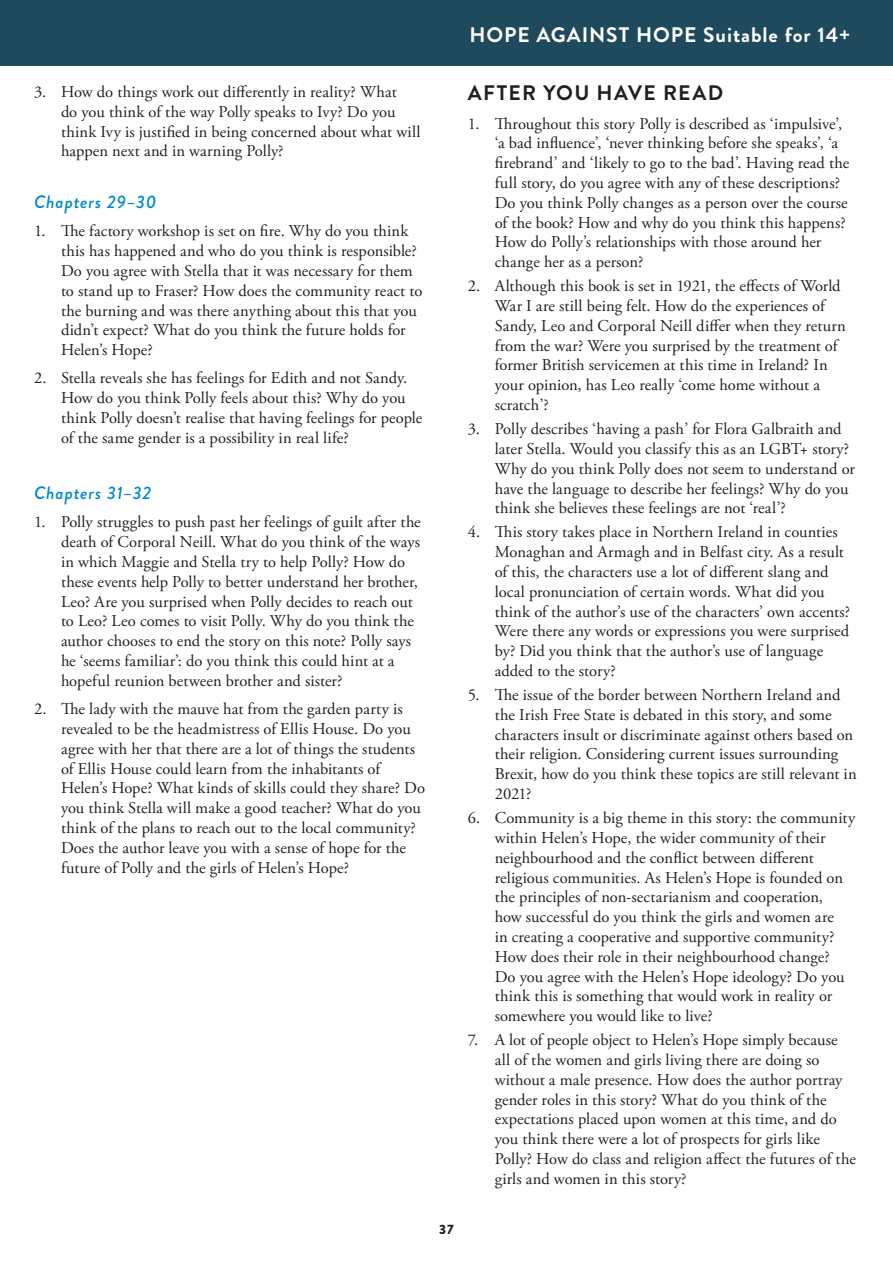
<style>
.page{position:relative;width:893px;height:1263px;background:#fff}
.page>*{position:absolute;margin:0;border:0;box-sizing:border-box;transform-origin:0 0}
.t1{font:700 21px "Brandon Grotesque";letter-spacing:.045em;color:#fff}
.t2{font:700 21px "Brandon Grotesque";letter-spacing:.065em;color:#231f20}
.t3{font:italic 500 18px "Brandon Grotesque";letter-spacing:.04em;color:#0089cf}
.t4{font:16.5px/19.8px "Adobe Garamond Pro";letter-spacing:.005em;color:#231f20}
.t5{font:900 13.5px "Brandon Grotesque";color:#231f20}
</style>
<div class="page">
<div style="left:0;top:0;width:893px;height:65px;background:#1f495c"></div>
<p class="t1" style="left:469px;top:20px;width:383px">HOPE AGAINST HOPE Suitable for 14+</p>
<p class="t4" style="left:61px;top:82px;width:361px;text-indent:-27px">3. How do things work out differently in reality? What<br>do you think of the way Polly speaks to Ivy? Do you think Ivy is justified in being concerned about what will happen next and in warning Polly?</p>
<p class="t3" style="left:34px;top:189px;width:124px">Chapters 29–30</p>
<p class="t4" style="left:61px;top:222px;width:363px;text-indent:-27px">1. The factory workshop is set on fire. Why do you think this has happened and who do you think is responsible?<br>Do you agree with Stella that it was necessary for them to stand up to Fraser? How does the community react to the burning and was there anything about this that you didn’t expect? What do you think the future holds for Helen’s Hope?</p>
<p class="t4" style="left:61px;top:369px;width:363px;text-indent:-27px">2. Stella reveals she has feelings for Edith and not Sandy.<br>How do you think Polly feels about this? Why do you think Polly doesn’t realise that having feelings for people of the same gender is a possibility in real life?</p>
<p class="t3" style="left:34px;top:480px;width:119px">Chapters 31–32</p>
<p class="t4" style="left:61px;top:513px;width:361px;text-indent:-27px">1. Polly struggles to push past her feelings of guilt after the death of Corporal Neill. What do you think of the ways in which Maggie and Stella try to help Polly? How do these events help Polly to better understand her brother, Leo? Are you surprised when Polly decides to reach out to Leo? Leo comes to visit Polly. Why do you think the author chooses to end the story on this note? Polly says he ‘seems familiar’: do you think this could hint at a hopeful reunion between brother and sister?</p>
<p class="t4" style="left:61px;top:700px;width:366px;text-indent:-27px">2. The lady with the mauve hat from the garden party is revealed to be the headmistress of Ellis House. Do you agree with her that there are a lot of things the students of Ellis House could learn from the inhabitants of Helen’s Hope? What kinds of skills could they share? Do you think Stella will make a good teacher? What do you think of the plans to reach out to the local community?<br>Does the author leave you with a sense of hope for the future of Polly and the girls of Helen’s Hope?</p>
<p class="t2" style="left:468px;top:78px;width:257px">AFTER YOU HAVE READ</p>
<p class="t4" style="left:495px;top:114px;width:356px;text-indent:-27px">1. Throughout this story Polly is described as ‘impulsive’, ‘a bad influence’, ‘never thinking before she speaks’, ‘a firebrand’ and ‘likely to go to the bad’. Having read the full story, do you agree with any of these descriptions?<br>Do you think Polly changes as a person over the course of the book? How and why do you think this happens?<br>How do Polly’s relationships with those around her change her as a person?</p>
<p class="t4" style="left:495px;top:277px;width:352px;text-indent:-27px">2. Although this book is set in 1921, the effects of World War I are still being felt. How do the experiences of Sandy, Leo and Corporal Neill differ when they return from the war? Were you surprised by the treatment of former British servicemen at this time in Ireland? In your opinion, has Leo really ‘come home without a scratch’?</p>
<p class="t4" style="left:495px;top:420px;width:362px;text-indent:-27px">3. Polly describes ‘having a pash’ for Flora Galbraith and later Stella. Would you classify this as an LGBT+ story?<br>Why do you think Polly does not seem to understand or have the language to describe her feelings? Why do you think she believes these feelings are not ‘real’?</p>
<p class="t4" style="left:495px;top:523px;width:357px;text-indent:-27px">4. This story takes place in Northern Ireland in counties Monaghan and Armagh and in Belfast city. As a result of this, the characters use a lot of different slang and local pronunciation of certain words. What did you think of the author’s use of the characters’ own accents?<br>Were there any words or expressions you were surprised by? Did you think that the author’s use of language added to the story?</p>
<p class="t4" style="left:495px;top:685px;width:363px;text-indent:-27px">5. The issue of the border between Northern Ireland and the Irish Free State is debated in this story, and some characters insult or discriminate against others based on their religion. Considering current issues surrounding Brexit, how do you think these topics are still relevant in 2021?</p>
<p class="t4" style="left:495px;top:809px;width:362px;text-indent:-27px">6. Community is a big theme in this story: the community within Helen’s Hope, the wider community of their neighbourhood and the conflict between different religious communities. As Helen’s Hope is founded on the principles of non-sectarianism and cooperation,<br>how successful do you think the girls and women are<br>in creating a cooperative and supportive community?<br>How does their role in their neighbourhood change?<br>Do you agree with the Helen’s Hope ideology? Do you think this is something that would work in reality or somewhere you would like to live?</p>
<p class="t4" style="left:495px;top:1031px;width:363px;text-indent:-27px">7. A lot of people object to Helen’s Hope simply because all of the women and girls living there are doing so without a male presence. How does the author portray gender roles in this story? What do you think of the expectations placed upon women at this time, and do you think there were a lot of prospects for girls like Polly? How do class and religion affect the futures of the girls and women in this story?</p>
<p class="t5" style="left:439px;top:1220px;width:16px">37</p>
</div>
